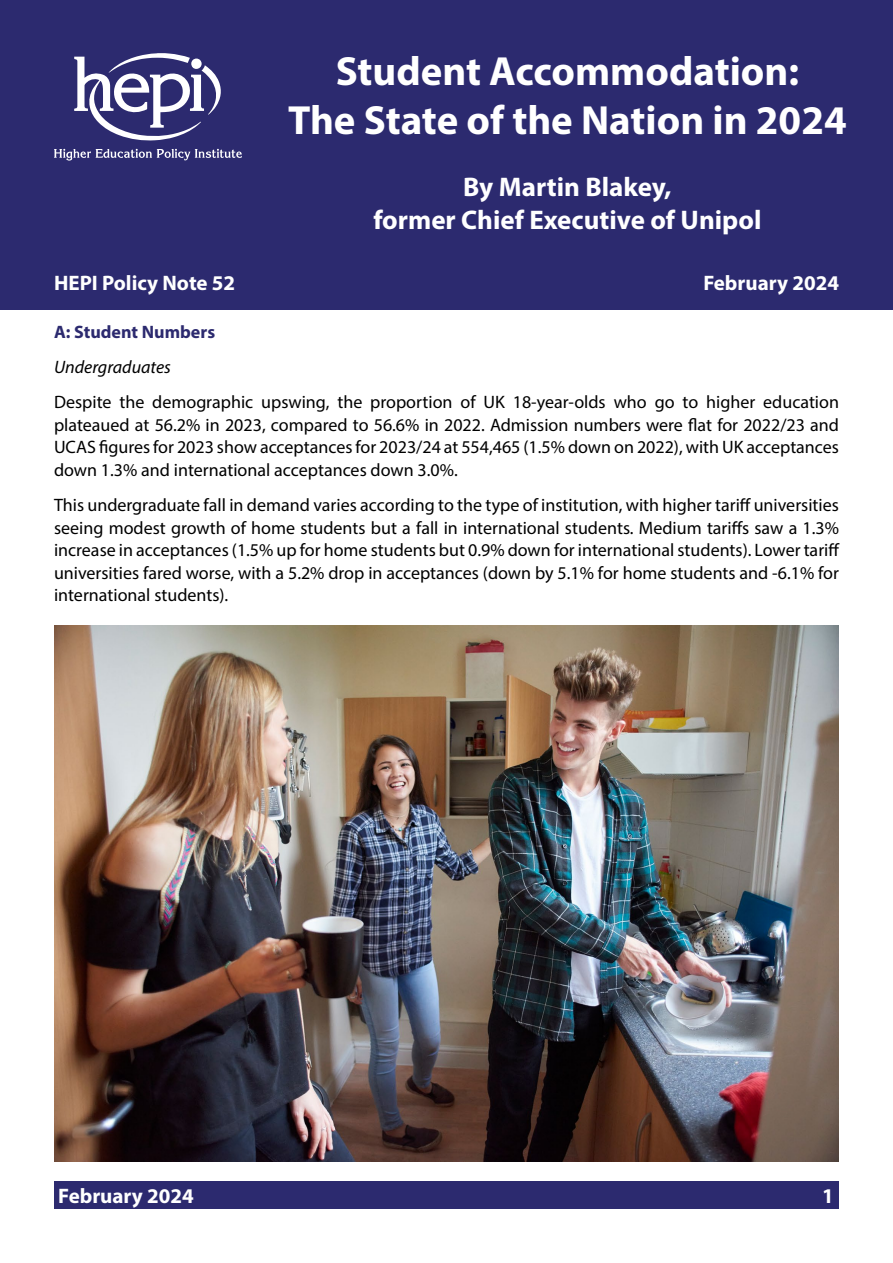
<style>
.page{position:relative;width:893px;height:1263px;background:#fff}
.page>*{position:absolute;margin:0;border:0;box-sizing:border-box;transform-origin:0 0}
.t1{font:700 40.8px/49.1px "Myriad Pro";color:#fff;text-align:center}
.t2{font:700 27px/33px "Myriad Pro";color:#fff;text-align:center}
.t3{font:700 21px "Myriad Pro";color:#fff}
.t4{font:18px/22.5px "Myriad Pro";color:#000;text-align:justify}
.t5{font:700 18px "Myriad Pro";color:#2c2a6f}
.t6{font:italic 18px "Myriad Pro";color:#000}
</style>
<div class="page">
<div style="left:54px;top:1182px;width:785px;height:27px;background:#2c2a6f"></div>
<div style="left:0;top:0;width:893px;height:310px;background:#2c2a6f"></div>
<svg style="left:54px;top:149px;width:188px;height:12px"></svg>
<svg style="left:74px;top:53px;width:147px;height:88px"></svg>
<img style="left:54px;top:625px;width:785px;height:536px">
<h1 class="t1" style="left:288px;top:45px;width:560px">Student Accommodation:<br>The State of the Nation in 2024</h1>
<h2 class="t2" style="left:373px;top:170px;width:390px">By Martin Blakey,<br>former Chief Executive of Unipol</h2>
<p class="t3" style="left:54px;top:269px;width:183px">HEPI Policy Note 52</p>
<p class="t3" style="left:703px;top:269px;width:137px">February 2024</p>
<p class="t5" style="left:54px;top:320px;width:163px">A: Student Numbers</p>
<p class="t6" style="left:54px;top:356px;width:118px">Undergraduates</p>
<p class="t4" style="left:54px;top:391px;width:787px">Despite the demographic upswing, the proportion of UK 18-year-olds who go to higher education plateaued at 56.2% in 2023, compared to 56.6% in 2022. Admission numbers were flat for 2022/23 and UCAS figures for 2023 show acceptances for 2023/24 at 554,465 (1.5% down on 2022), with UK acceptances down 1.3% and international acceptances down 3.0%.</p>
<p class="t4" style="left:54px;top:493px;width:787px">This undergraduate fall in demand varies according to the type of institution, with higher tariff universities seeing modest growth of home students but a fall in international students. Medium tariffs saw a 1.3% increase in acceptances (1.5% up for home students but 0.9% down for international students). Lower tariff universities fared worse, with a 5.2% drop in acceptances (down by 5.1% for home students and -6.1% for international students).</p>
<p class="t3" style="left:58px;top:1182px;width:137px">February 2024</p>
<p class="t3" style="left:822px;top:1182px;width:13px">1</p>
</div>
